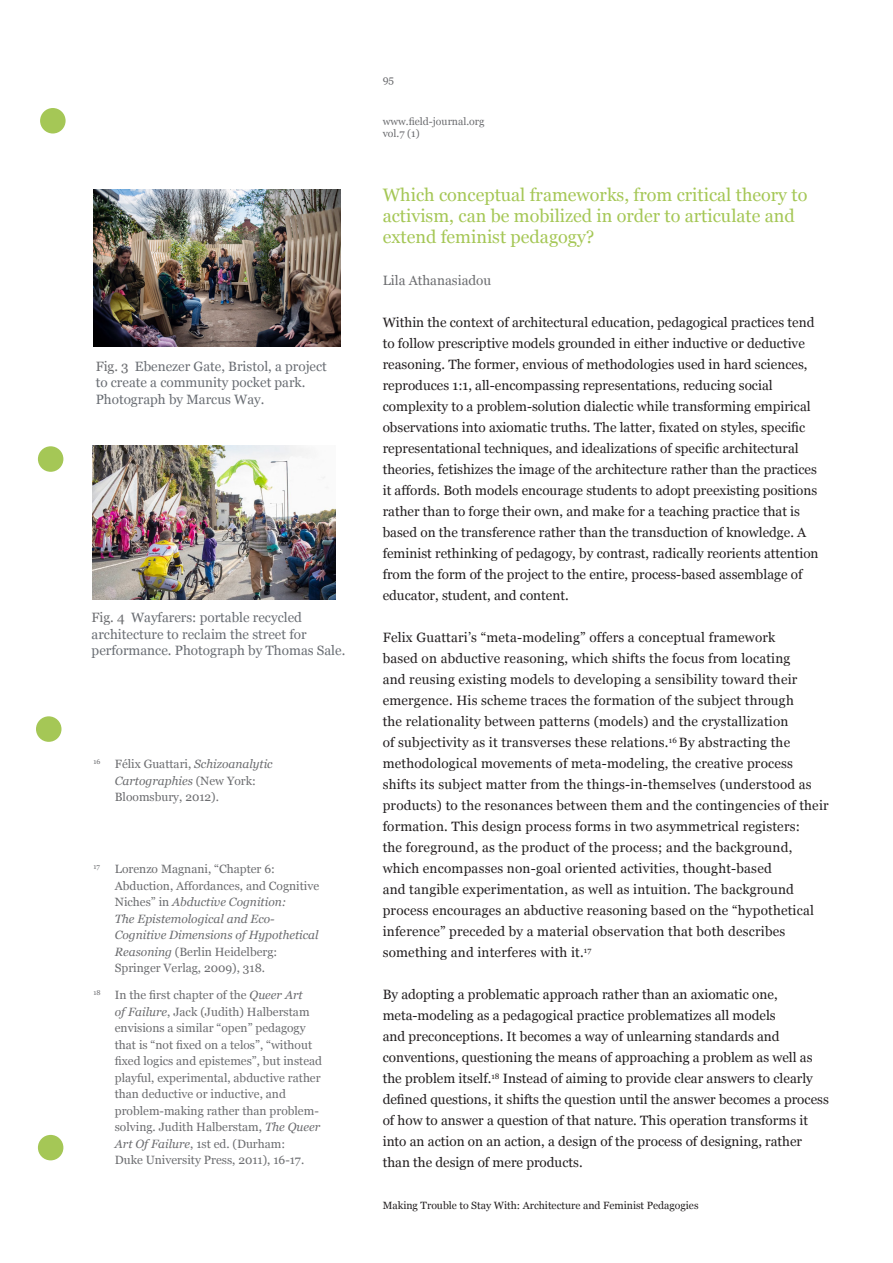
<style>
.page{position:relative;width:893px;height:1263px;background:#fff}
.page>*{position:absolute;margin:0;border:0;box-sizing:border-box;transform-origin:0 0}
.Major_sub-heading{font:18px/21px "Georgia";color:#a5c756}
.Body_text{font:13.5px/21px "Georgia";color:#231f20}
.Image_captions{font:13.5px/16.2px "Georgia";color:#6a6e74}
.t1{font:13.5px "Georgia";color:#6c6d70}
.Footnote_text{font:12px/16.5px "Georgia";color:#6c6d70}
.Footer_text{font:10.5px "Georgia";color:#231f20}
.t2{font:10.5px/12.6px "Georgia";color:#6c6d70}
.s1{color:#6c6d70}
.s2{font-style:italic}
</style>
<div class="page">
<div style="left:40px;top:108px;width:26px;height:26px;background:#a5c756;border-radius:50%"></div>
<div style="left:38px;top:446px;width:25px;height:26px;background:#a5c756;border-radius:50%"></div>
<div style="left:36px;top:716px;width:25px;height:26px;background:#a5c756;border-radius:50%"></div>
<div style="left:38px;top:1135px;width:25px;height:25px;background:#a5c756;border-radius:50%"></div>
<img style="left:93px;top:446px;width:243px;height:154px">
<img style="left:94px;top:189px;width:246px;height:158px">
<p class="Image_captions" style="left:96px;top:359px;width:233px"><span class="s1">Fig. 3</span> Ebenezer Gate, Bristol, a project to create a community pocket park.<br>Photograph by Marcus Way.</p>
<p class="Image_captions" style="left:92px;top:610px;width:255px"><span class="s1">Fig. 4</span> Wayfarers: portable recycled architecture to reclaim the street for performance. Photograph by Thomas Sale.</p>
<p class="Footnote_text" style="left:115px;top:756px;width:159px;text-indent:-21px"><sup>16</sup> Félix Guattari, <span class="s2">Schizoanalytic<br>Cartographies</span> (New York:<br>Bloomsbury, 2012).</p>
<p class="Footnote_text" style="left:115px;top:861px;width:206px;text-indent:-21px"><sup>17</sup> Lorenzo Magnani, “Chapter 6:<br>Abduction, Affordances, and Cognitive Niches” in <span class="s2">Abductive Cognition:<br>The Epistemological and Eco-Cognitive Dimensions of Hypothetical Reasoning</span> (Berlin Heidelberg:<br>Springer Verlag, 2009), 318.</p>
<p class="Footnote_text" style="left:115px;top:987px;width:209px;text-indent:-21px"><sup>18</sup> In the first chapter of the <span class="s2">Queer Art<br>of Failure</span>, Jack (Judith) Halberstam envisions a similar “open” pedagogy that is “not fixed on a telos”, “without fixed logics and epistemes”, but instead playful, experimental, abductive rather than deductive or inductive, and problem-making rather than problem&shy;solving. Judith Halberstam, <span class="s2">The Queer Art Of Failure</span>, 1st ed. (Durham:<br>Duke University Press, 2011), 16-17.</p>
<p class="t2" style="left:383px;top:73px;width:13px">95</p>
<p class="t2" style="left:383px;top:115px;width:103px">www.field-journal.org vol.7 (1)</p>
<p class="Major_sub-heading" style="left:383px;top:185px;width:426px">Which conceptual frameworks, from critical theory to activism, can be mobilized in order to articulate and extend feminist pedagogy?</p>
<p class="t1" style="left:383px;top:272px;width:110px">Lila Athanasiadou</p>
<p class="Body_text" style="left:383px;top:312px;width:437px">Within the context of architectural education, pedagogical practices tend to follow prescriptive models grounded in either inductive or deductive reasoning. The former, envious of methodologies used in hard sciences, reproduces 1:1, all-encompassing representations, reducing social complexity to a problem-solution dialectic while transforming empirical observations into axiomatic truths. The latter, fixated on styles, specific representational techniques, and idealizations of specific architectural theories, fetishizes the image of the architecture rather than the practices it affords. Both models encourage students to adopt preexisting positions rather than to forge their own, and make for a teaching practice that is based on the transference rather than the transduction of knowledge. A feminist rethinking of pedagogy, by contrast, radically reorients attention from the form of the project to the entire, process-based assemblage of educator, student, and content.</p>
<p class="Body_text" style="left:383px;top:627px;width:447px">Felix Guattari’s “meta-modeling” offers a conceptual framework<br>based on abductive reasoning, which shifts the focus from locating<br>and reusing existing models to developing a sensibility toward their emergence. His scheme traces the formation of the subject through<br>the relationality between patterns (models) and the crystallization<br>of subjectivity as it transverses these relations.<sup>16</sup> By abstracting the methodological movements of meta-modeling, the creative process shifts its subject matter from the things-in-themselves (understood as products) to the resonances between them and the contingencies of their formation. This design process forms in two asymmetrical registers:<br>the foreground, as the product of the process; and the background, which encompasses non-goal oriented activities, thought-based<br>and tangible experimentation, as well as intuition. The background process encourages an abductive reasoning based on the “hypothetical inference” preceded by a material observation that both describes something and interferes with it.<sup>17</sup></p>
<p class="Body_text" style="left:383px;top:984px;width:448px">By adopting a problematic approach rather than an axiomatic one, meta-modeling as a pedagogical practice problematizes all models<br>and preconceptions. It becomes a way of unlearning standards and conventions, questioning the means of approaching a problem as well as the problem itself.<sup>18</sup> Instead of aiming to provide clear answers to clearly defined questions, it shifts the question until the answer becomes a process of how to answer a question of that nature. This operation transforms it into an action on an action, a design of the process of designing, rather than the design of mere products.</p>
<p class="Footer_text" style="left:383px;top:1199px;width:317px">Making Trouble to Stay With: Architecture and Feminist Pedagogies</p>
</div>
